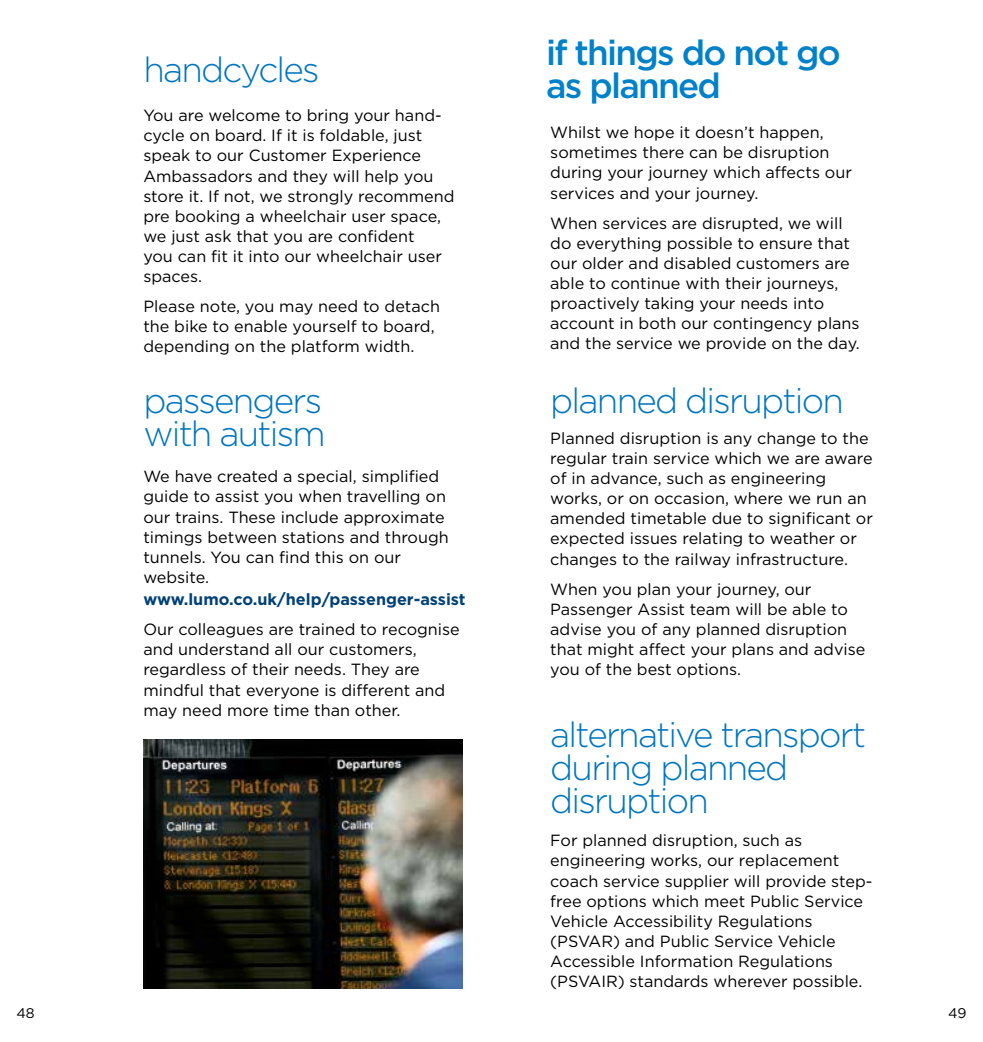
<style>
.page{position:relative;width:983px;height:1042px;background:#fff}
.page>*{position:absolute;margin:0;border:0;box-sizing:border-box;transform-origin:0 0}
.t1{font:300 35px/33.2px "Gotham";letter-spacing:-.05em;color:#0075bf}
.t2{font:500 35px/33.2px "Gotham";letter-spacing:-.05em;color:#0081c9}
.t3{font:16.1px/20.1px "Gotham";color:#000}
.t4{font:700 16.1px "Gotham";color:#004177}
.t5{font:14px "Gotham";color:#000}
</style>
<div class="page">
<img style="left:143px;top:739px;width:320px;height:249px">
<h1 class="t1" style="left:143px;top:52px;width:178px">handcycles</h1>
<p class="t3" style="left:143px;top:105px;width:313px">You are welcome to bring your hand&shy;cycle on board. If it is foldable, just speak to our Customer Experience<br>Ambassadors and they will help you store it. If not, we strongly recommend pre booking a wheelchair user space, we just ask that you are confident<br>you can fit it into our wheelchair user spaces.</p>
<p class="t3" style="left:143px;top:296px;width:298px">Please note, you may need to detach the bike to enable yourself to board, depending on the platform width.</p>
<h1 class="t2" style="left:546px;top:36px;width:296px">if things do not go as planned</h1>
<p class="t3" style="left:550px;top:122px;width:303px">Whilst we hope it doesn’t happen, sometimes there can be disruption during your journey which affects our services and your journey.</p>
<p class="t3" style="left:550px;top:212px;width:311px">When services are disrupted, we will do everything possible to ensure that our older and disabled customers are able to continue with their journeys, proactively taking your needs into account in both our contingency plans and the service we provide on the day.</p>
<h1 class="t1" style="left:143px;top:383px;width:184px">passengers with autism</h1>
<h1 class="t1" style="left:550px;top:383px;width:295px">planned disruption</h1>
<p class="t3" style="left:550px;top:428px;width:324px">Planned disruption is any change to the regular train service which we are aware of in advance, such as engineering works, or on occasion, where we run an amended timetable due to significant or expected issues relating to weather or changes to the railway infrastructure.</p>
<p class="t3" style="left:550px;top:578px;width:316px">When you plan your journey, our Passenger Assist team will be able to advise you of any planned disruption that might affect your plans and advise you of the best options.</p>
<p class="t3" style="left:143px;top:466px;width:307px">We have created a special, simplified guide to assist you when travelling on our trains. These include approximate timings between stations and through tunnels. You can find this on our website.</p>
<p class="t4" style="left:143px;top:589px;width:324px">www.lumo.co.uk/help/passenger-assist</p>
<p class="t3" style="left:143px;top:619px;width:318px">Our colleagues are trained to recognise and understand all our customers, regardless of their needs. They are mindful that everyone is different and may need more time than other.</p>
<h1 class="t1" style="left:550px;top:717px;width:317px">alternative transport during planned disruption</h1>
<p class="t3" style="left:550px;top:830px;width:323px">For planned disruption, such as engineering works, our replacement coach service supplier will provide step&shy;free options which meet Public Service Vehicle Accessibility Regulations (PSVAR) and Public Service Vehicle Accessible Information Regulations (PSVAIR) standards wherever possible.</p>
<p class="t5" style="left:17px;top:1004px;width:20px">48</p>
<p class="t5" style="left:947px;top:1004px;width:20px">49</p>
</div>
